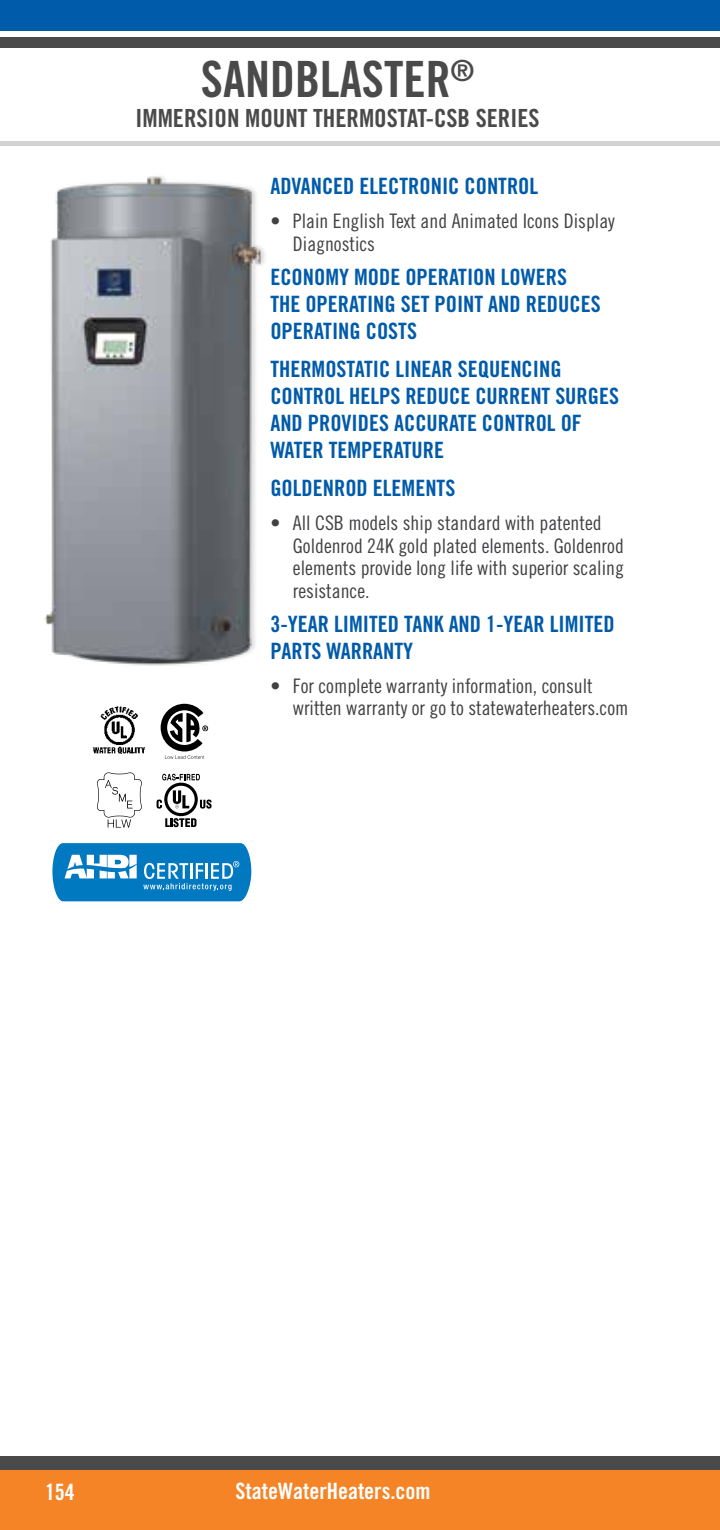
<style>
.page{position:relative;width:720px;height:1530px;background:#fff}
.page>*{position:absolute;margin:0;border:0;box-sizing:border-box;transform-origin:0 0}
.t1{font:50px "Trade Gothic LT Std Bd Cn 20";color:#4a4a4b}
.t2{font:25px "Trade Gothic LT Std Bd Cn 20";color:#4a4a4b}
.t3{font:22.5px/27px "Trade Gothic LT Std Bd Cn 20";color:#005baa}
.t4{font:22.5px "Trade Gothic LT Std Bd Cn 20";color:#fff}
.t5{font:20px/22.5px "Trade Gothic LT Std Cn 18";color:#414042}
</style>
<div class="page">
<div style="left:0;top:1470px;width:720px;height:60px;background:#f58427"></div>
<div style="left:0;top:1456px;width:720px;height:14px;background:#4a4a4b"></div>
<div style="left:0;top:37px;width:720px;height:10px;background:#4a4a4b"></div>
<div style="left:0;top:0;width:720px;height:31px;background:#005baa"></div>
<hr style="left:0;top:141px;width:720px;height:4px;background:#d1d3d4">
<img style="left:30px;top:145px;width:251px;height:521px">
<svg style="left:52px;top:843px;width:200px;height:59px;background:#3293cd"></svg>
<svg style="left:161px;top:704px;width:47px;height:55px"></svg>
<svg style="left:97px;top:772px;width:45px;height:56px"></svg>
<img style="left:92px;top:706px;width:54px;height:48px">
<svg style="left:157px;top:774px;width:55px;height:53px"></svg>
<h1 class="t1" style="left:201px;top:49px;width:275px">SANDBLASTER<sup>®</sup></h1>
<p class="t2" style="left:135px;top:103px;width:406px">IMMERSION MOUNT THERMOSTAT-CSB SERIES</p>
<p class="t3" style="left:270px;top:173px;width:269px">ADVANCED ELECTRONIC CONTROL</p>
<p class="t5" style="left:293px;top:210px;width:324px;text-indent:-22px">• Plain English Text and Animated Icons Display<br>Diagnostics</p>
<p class="t3" style="left:270px;top:263px;width:332px">ECONOMY MODE OPERATION LOWERS<br>THE OPERATING SET POINT AND REDUCES<br>OPERATING COSTS</p>
<p class="t3" style="left:270px;top:355px;width:350px">THERMOSTATIC LINEAR SEQUENCING<br>CONTROL HELPS REDUCE CURRENT SURGES<br>AND PROVIDES ACCURATE CONTROL OF<br>WATER TEMPERATURE</p>
<p class="t3" style="left:270px;top:475px;width:186px">GOLDENROD ELEMENTS</p>
<p class="t5" style="left:293px;top:512px;width:333px;text-indent:-22px">• All CSB models ship standard with patented Goldenrod 24K gold plated elements. Goldenrod elements provide long life with superior scaling resistance.</p>
<p class="t3" style="left:270px;top:610px;width:346px">3-YEAR LIMITED TANK AND 1-YEAR LIMITED<br>PARTS WARRANTY</p>
<p class="t5" style="left:293px;top:674px;width:337px;text-indent:-22px">• For complete warranty information, consult written warranty or go to statewaterheaters.com</p>
<p class="t4" style="left:45px;top:1478px;width:31px">154</p>
<p class="t4" style="left:236px;top:1477px;width:196px">StateWaterHeaters.com</p>
</div>
